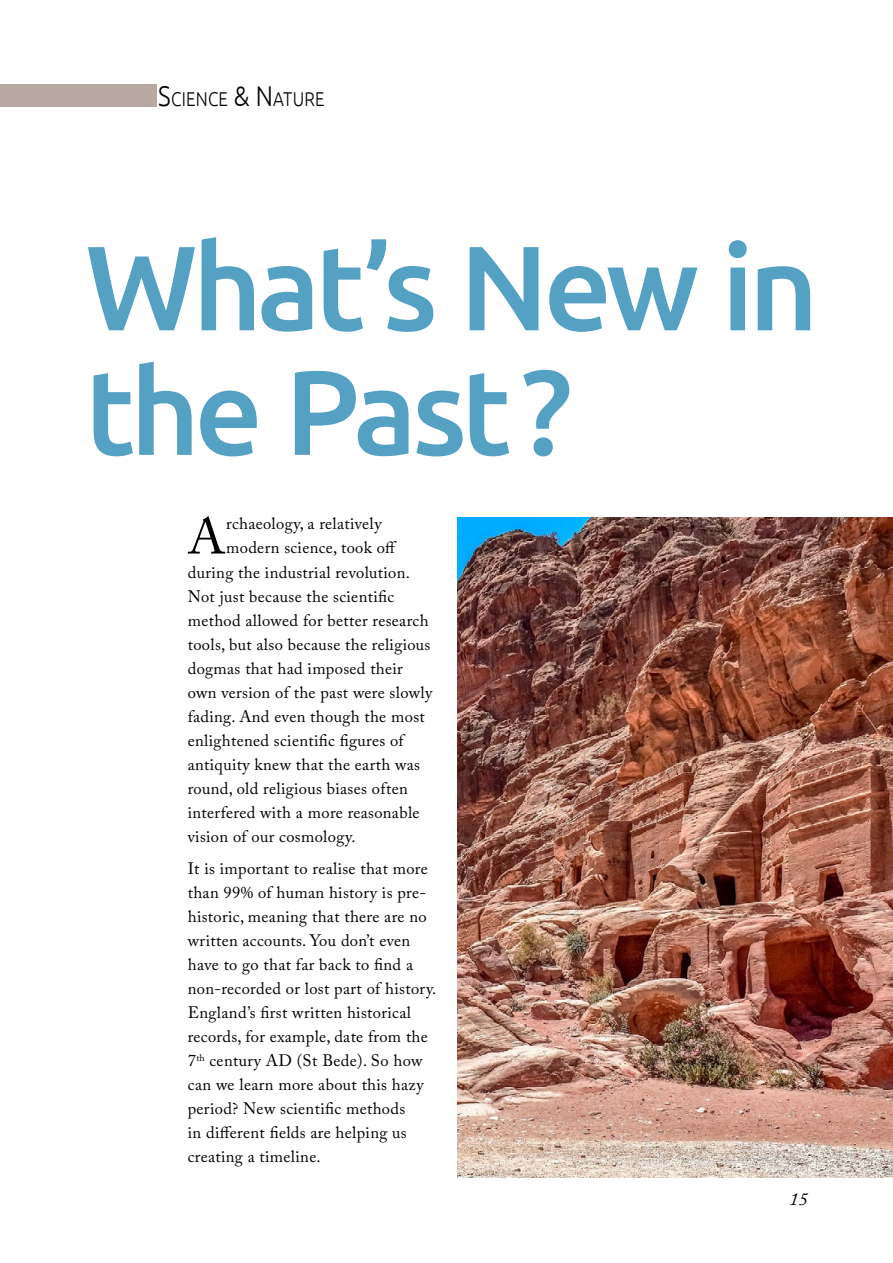
<style>
.page{position:relative;width:893px;height:1263px;background:#fff}
.page>*{position:absolute;margin:0;border:0;box-sizing:border-box;transform-origin:0 0}
.t1{font:500 120px/124.5px "Ubuntu";letter-spacing:-.045em;color:#55a1c4}
.t2{font:50.25px "Adobe Caslon Pro";color:#000}
.t3{font:300 19.95px "Ubuntu";letter-spacing:.015em;color:#000;scale:.85 1}
.t4{font:italic 18px "Adobe Caslon Pro";color:#000}
.t5{font:16.5px/24px "Adobe Caslon Pro";letter-spacing:.02em;color:#000}
.s1{font-size:28.5px}
</style>
<div class="page">
<div style="left:0;top:84px;width:156px;height:22px;background:#b8a8a2"></div>
<img style="left:457px;top:517px;width:436px;height:661px">
<p class="t3" style="left:158px;top:87px;width:197px"><span class="s1">S</span>CIENCE <span class="s1">&amp; N</span>ATURE</p>
<h1 class="t1" style="left:85px;top:221px;width:735px">What’s New in the Past ?</h1>
<h2 class="t2" style="left:188px;top:507px;width:39px">A</h2>
<p class="t5" style="left:226px;top:512px;width:157px">rchaeology, a relatively</p>
<p class="t5" style="left:226px;top:536px;width:172px">modern science, took off</p>
<p class="t5" style="left:188px;top:560px;width:224px">during the industrial revolution.</p>
<p class="t5" style="left:188px;top:584px;width:208px">Not just because the scientific</p>
<p class="t5" style="left:188px;top:608px;width:242px">method allowed for better research</p>
<p class="t5" style="left:188px;top:632px;width:244px">tools, but also because the religious</p>
<p class="t5" style="left:188px;top:656px;width:217px">dogmas that had imposed their</p>
<p class="t5" style="left:188px;top:680px;width:246px">own version of the past were slowly</p>
<p class="t5" style="left:188px;top:704px;width:238px">fading. And even though the most</p>
<p class="t5" style="left:188px;top:728px;width:217px">enlightened scientific figures of</p>
<p class="t5" style="left:188px;top:752px;width:234px">antiquity knew that the earth was</p>
<p class="t5" style="left:188px;top:776px;width:222px">round, old religious biases often</p>
<p class="t5" style="left:188px;top:800px;width:233px">interfered with a more reasonable</p>
<p class="t5" style="left:188px;top:824px;width:169px">vision of our cosmology.</p>
<p class="t5" style="left:188px;top:856px;width:250px">It is important to realise that more than 99% of human history is pre&shy;historic, meaning that there are no written accounts. You don’t even have to go that far back to find a non-recorded or lost part of history.<br>England’s first written historical records, for example, date from the<br>7<sup>th</sup> century AD (St Bede). So how can we learn more about this hazy period? New scientific methods<br>in different fields are helping us creating a timeline.</p>
<p class="t4" style="left:790px;top:1188px;width:20px">15</p>
</div>
